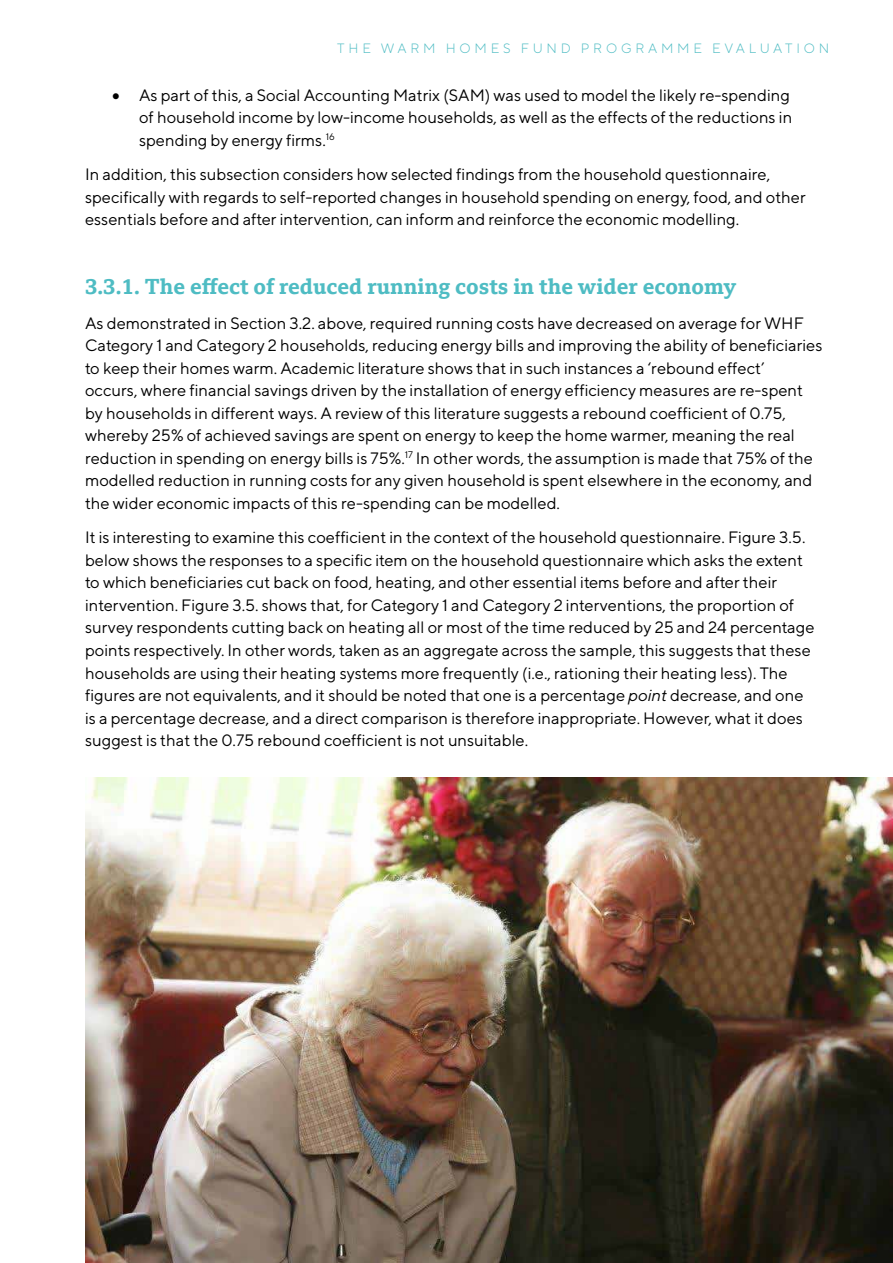
<style>
.page{position:relative;width:893px;height:1263px;background:#fff}
.page>*{position:absolute;margin:0;border:0;box-sizing:border-box;transform-origin:0 0}
.t1{font:700 21px "BBC Reith Serif App";color:#4ebcc3}
.t2{font:16.5px/22.5px "TT Norms";color:#000}
.t3{font:300 13.5px "TT Norms";letter-spacing:.28em;color:#4ebcc3}
.s1{font-style:italic}
</style>
<div class="page">
<img style="left:85px;top:777px;width:808px;height:486px">
<p class="t3" style="left:337px;top:40px;width:493px">THE WARM HOMES FUND PROGRAMME EVALUATION</p>
<p class="t2" style="left:139px;top:83px;width:655px;text-indent:-27px">• As part of this, a Social Accounting Matrix (SAM) was used to model the likely re-spending of household income by low-income households, as well as the effects of the reductions in spending by energy firms.<sup>16</sup></p>
<p class="t2" style="left:85px;top:163px;width:722px">In addition, this subsection considers how selected findings from the household questionnaire, specifically with regards to self-reported changes in household spending on energy, food, and other essentials before and after intervention, can inform and reinforce the economic modelling.</p>
<p class="t1" style="left:85px;top:273px;width:653px">3.3.1. The effect of reduced running costs in the wider economy</p>
<p class="t2" style="left:85px;top:311px;width:739px">As demonstrated in Section 3.2. above, required running costs have decreased on average for WHF Category 1 and Category 2 households, reducing energy bills and improving the ability of beneficiaries to keep their homes warm. Academic literature shows that in such instances a ‘rebound effect’<br>occurs, where financial savings driven by the installation of energy efficiency measures are re-spent by households in different ways. A review of this literature suggests a rebound coefficient of 0.75, whereby 25% of achieved savings are spent on energy to keep the home warmer, meaning the real reduction in spending on energy bills is 75%.<sup>17</sup> In other words, the assumption is made that 75% of the modelled reduction in running costs for any given household is spent elsewhere in the economy, and the wider economic impacts of this re-spending can be modelled.</p>
<p class="t2" style="left:85px;top:526px;width:731px">It is interesting to examine this coefficient in the context of the household questionnaire. Figure 3.5. below shows the responses to a specific item on the household questionnaire which asks the extent to which beneficiaries cut back on food, heating, and other essential items before and after their intervention. Figure 3.5. shows that, for Category 1 and Category 2 interventions, the proportion of survey respondents cutting back on heating all or most of the time reduced by 25 and 24 percentage points respectively. In other words, taken as an aggregate across the sample, this suggests that these households are using their heating systems more frequently (i.e., rationing their heating less). The figures are not equivalents, and it should be noted that one is a percentage <span class="s1">point</span> decrease, and one is a percentage decrease, and a direct comparison is therefore inappropriate. However, what it does suggest is that the 0.75 rebound coefficient is not unsuitable.</p>
</div>
